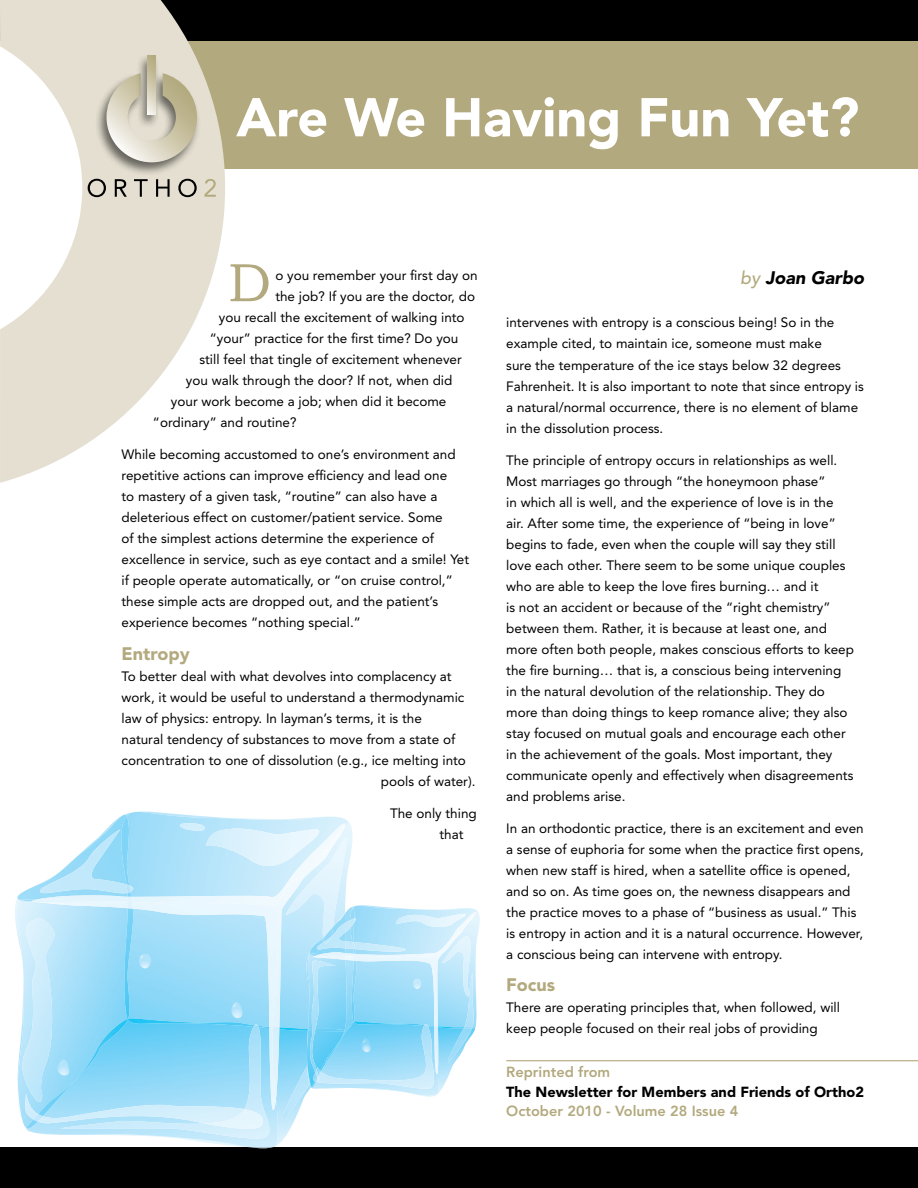
<style>
.page{position:relative;width:918px;height:1188px;background:#fff}
.page>*{position:absolute;margin:0;border:0;box-sizing:border-box;transform-origin:0 0}
.t1{font:54.15px "Bookman Old Style";color:#b3a97e}
.t2{font:900 54px "Avenir LT Std";color:#fff}
.t3{font:900 18px "Avenir LT Std";color:#b3a97e}
.t4{font:italic 900 18px "Avenir LT Std";color:#000}
.t5{font:900 14.55px "Avenir LT Std";color:#000}
.t6{font:800 14.55px "Avenir LT Std";color:#b3a97e}
.t7{font:13.5px/21px "Avenir LT Std";color:#000}
.s1{font-weight:500;color:#b3a97e}
</style>
<div class="page">
<div style="left:0;top:1148px;width:918px;height:40px;background:#000"></div>
<div style="left:171px;top:0;width:747px;height:169px;background:#b3a97e"></div>
<div style="left:0;top:0;width:918px;height:40px;background:#000"></div>
<svg style="left:0;top:0;width:225px;height:483px;fill:#e4dfd0"></svg>
<div style="left:95px;top:71px;width:106px;height:104px;background:#000;opacity:.55"></div>
<svg style="left:106px;top:73px;width:91px;height:89px;background:#cdc8b4"></svg>
<div style="left:136px;top:54px;width:24px;height:75px;background:#000;opacity:.55"></div>
<svg style="left:148px;top:56px;width:8px;height:59px"></svg>
<svg style="left:88px;top:179px;width:18px;height:18px"></svg>
<svg style="left:115px;top:179px;width:12px;height:18px"></svg>
<svg style="left:134px;top:179px;width:14px;height:18px"></svg>
<svg style="left:156px;top:179px;width:14px;height:18px"></svg>
<svg style="left:178px;top:179px;width:19px;height:18px"></svg>
<svg style="left:205px;top:179px;width:11px;height:18px"></svg>
<hr style="left:506px;top:1060px;width:412px;height:1px;background:#b3a97e">
<svg style="left:13px;top:812px;width:467px;height:336px"></svg>
<h2 class="t2" style="left:236px;top:85px;width:625px">Are We Having Fun Yet?</h2>
<h1 class="t1" style="left:228px;top:247px;width:45px">D</h1>
<p class="t7" style="left:275px;top:265px;width:204px">o you remember your first day on</p>
<p class="t7" style="left:275px;top:286px;width:201px">the job? If you are the doctor, do</p>
<p class="t7" style="left:219px;top:307px;width:247px">you recall the excitement of walking into</p>
<p class="t7" style="left:210px;top:328px;width:250px">“your” practice for the first time? Do you</p>
<p class="t7" style="left:199px;top:349px;width:264px">still feel that tingle of excitement whenever</p>
<p class="t7" style="left:186px;top:370px;width:268px">you walk through the door? If not, when did</p>
<p class="t7" style="left:171px;top:391px;width:277px">your work become a job; when did it become</p>
<p class="t7" style="left:153px;top:412px;width:145px">“ordinary” and routine?</p>
<p class="t7" style="left:121px;top:444px;width:349px">While becoming accustomed to one’s environment and repetitive actions can improve efficiency and lead one<br>to mastery of a given task, “routine” can also have a deleterious effect on customer/patient service. Some<br>of the simplest actions determine the experience of excellence in service, such as eye contact and a smile! Yet if people operate automatically, or “on cruise control,” these simple acts are dropped out, and the patient’s experience becomes “nothing special.”</p>
<h3 class="t3" style="left:122px;top:643px;width:70px">Entropy</h3>
<p class="t7" style="left:122px;top:666px;width:332px">To better deal with what devolves into complacency at</p>
<p class="t7" style="left:122px;top:687px;width:344px">work, it would be useful to understand a thermodynamic</p>
<p class="t7" style="left:122px;top:708px;width:302px">law of physics: entropy. In layman’s terms, it is the</p>
<p class="t7" style="left:122px;top:729px;width:335px">natural tendency of substances to move from a state of</p>
<p class="t7" style="left:122px;top:750px;width:346px">concentration to one of dissolution (e.g., ice melting into</p>
<p class="t7" style="left:381px;top:771px;width:96px">pools of water).</p>
<p class="t7" style="left:440px;top:803px;width:39px;text-indent:-50px">The only thing that</p>
<h3 class="t4" style="left:740px;top:266px;width:125px"><span class="s1">by</span> Joan Garbo</h3>
<p class="t7" style="left:506px;top:312px;width:359px">intervenes with entropy is a conscious being! So in the example cited, to maintain ice, someone must make<br>sure the temperature of the ice stays below 32 degrees Fahrenheit. It is also important to note that since entropy is a natural/normal occurrence, there is no element of blame in the dissolution process.</p>
<p class="t7" style="left:506px;top:450px;width:349px">The principle of entropy occurs in relationships as well.<br>Most marriages go through “the honeymoon phase”<br>in which all is well, and the experience of love is in the air. After some time, the experience of “being in love” begins to fade, even when the couple will say they still love each other. There seem to be some unique couples who are able to keep the love fires burning… and it<br>is not an accident or because of the “right chemistry” between them. Rather, it is because at least one, and more often both people, makes conscious efforts to keep the fire burning… that is, a conscious being intervening in the natural devolution of the relationship. They do more than doing things to keep romance alive; they also stay focused on mutual goals and encourage each other in the achievement of the goals. Most important, they communicate openly and effectively when disagreements and problems arise.</p>
<p class="t7" style="left:506px;top:818px;width:359px">In an orthodontic practice, there is an excitement and even a sense of euphoria for some when the practice first opens, when new staff is hired, when a satellite office is opened, and so on. As time goes on, the newness disappears and the practice moves to a phase of “business as usual.” This is entropy in action and it is a natural occurrence. However, a conscious being can intervene with entropy.</p>
<h3 class="t3" style="left:506px;top:974px;width:50px">Focus</h3>
<p class="t7" style="left:506px;top:997px;width:335px">There are operating principles that, when followed, will keep people focused on their real jobs of providing</p>
<p class="t6" style="left:506px;top:1064px;width:106px">Reprinted from</p>
<p class="t5" style="left:506px;top:1083px;width:359px">The Newsletter for Members and Friends of Ortho2</p>
<p class="t6" style="left:506px;top:1103px;width:234px">October 2010 - Volume 28 Issue 4</p>
</div>
